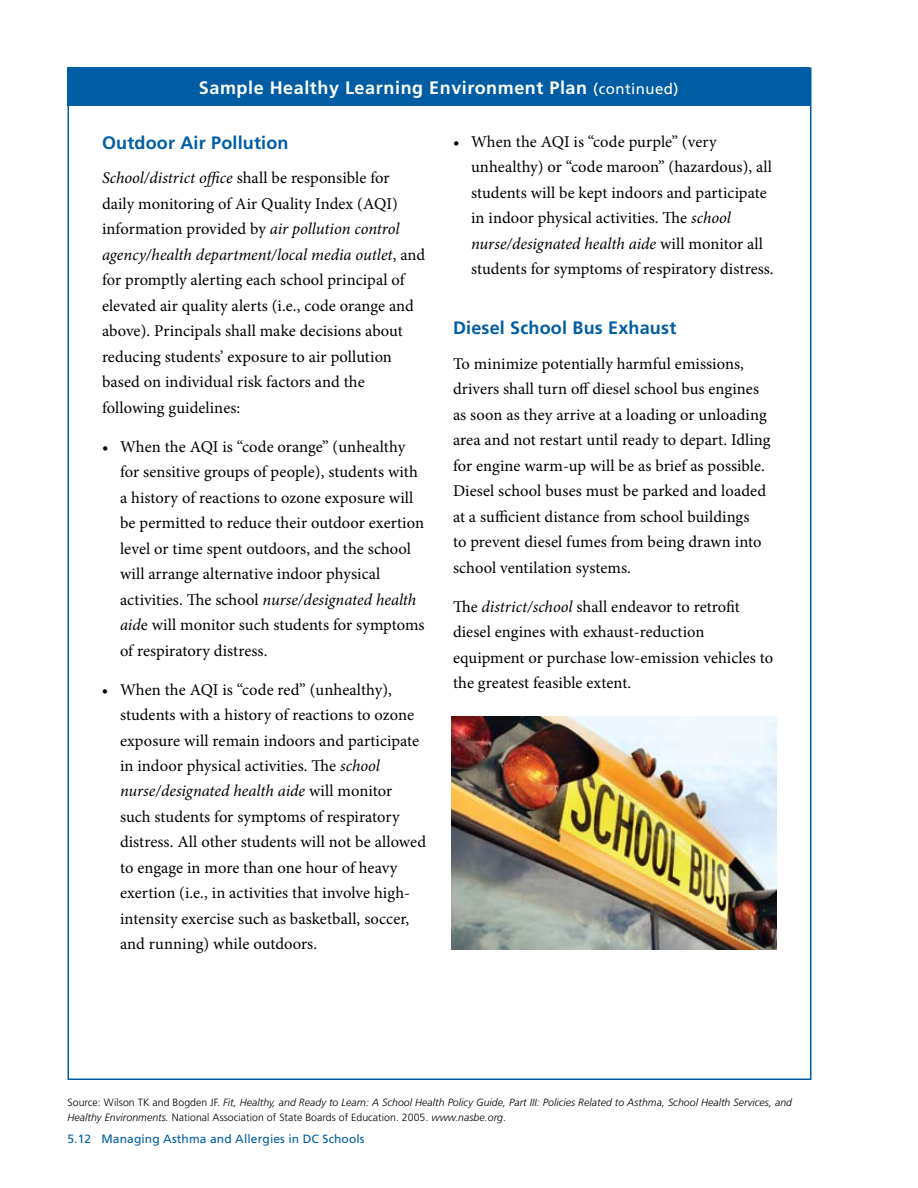
<style>
.page{position:relative;width:918px;height:1188px;background:#fff}
.page>*{position:absolute;margin:0;border:0;box-sizing:border-box;transform-origin:0 0}
.t1{font:700 18px "Frutiger";letter-spacing:.03em;color:#fff}
.t2{font:700 18px "Frutiger";letter-spacing:.01em;color:#005da3}
.t3{font:16.5px/25.5px "Minion Pro";letter-spacing:.005em;color:#000}
.t4{font:12px "Frutiger";letter-spacing:.01em;color:#005da3}
.t5{font:italic 300 10.5px/15px "Frutiger";letter-spacing:.005em;color:#000}
.s1{font-weight:400;font-size:15px}
.s2{font-style:italic}
.s3{font-style:normal}
</style>
<div class="page">
<div style="left:68px;top:68px;width:742px;height:38px;background:#005da3"></div>
<img style="left:451px;top:716px;width:326px;height:234px">
<p class="t1" style="left:199px;top:77px;width:481px">Sample Healthy Learning Environment Plan <span class="s1">(continued)</span></p>
<p class="t2" style="left:102px;top:132px;width:188px">Outdoor Air Pollution</p>
<p class="t3" style="left:102px;top:165px;width:325px"><span class="s2">School/district office</span> shall be responsible for daily monitoring of Air Quality Index (AQI) information provided by <span class="s2">air pollution control agency/health department/local media outlet</span>, and for promptly alerting each school principal of elevated air quality alerts (i.e., code orange and above). Principals shall make decisions about reducing students’ exposure to air pollution based on individual risk factors and the following guidelines:</p>
<p class="t3" style="left:120px;top:434px;width:306px;text-indent:-18px">• When the AQI is “code orange” (unhealthy for sensitive groups of people), students with a history of reactions to ozone exposure will be permitted to reduce their outdoor exertion level or time spent outdoors, and the school will arrange alternative indoor physical activities. The school <span class="s2">nurse/designated health aid</span>e will monitor such students for symptoms of respiratory distress.</p>
<p class="t3" style="left:120px;top:677px;width:308px;text-indent:-18px">• When the AQI is “code red” (unhealthy), students with a history of reactions to ozone exposure will remain indoors and participate in indoor physical activities. The <span class="s2">school nurse/designated health aide</span> will monitor such students for symptoms of respiratory distress. All other students will not be allowed to engage in more than one hour of heavy exertion (i.e., in activities that involve high&shy;intensity exercise such as basketball, soccer, and running) while outdoors.</p>
<p class="t3" style="left:471px;top:129px;width:304px;text-indent:-18px">• When the AQI is “code purple” (very unhealthy) or “code maroon” (hazardous), all students will be kept indoors and participate in indoor physical activities. The <span class="s2">school nurse/designated health aide</span> will monitor all students for symptoms of respiratory distress.</p>
<p class="t2" style="left:453px;top:318px;width:225px">Diesel School Bus Exhaust</p>
<p class="t3" style="left:453px;top:351px;width:319px">To minimize potentially harmful emissions, drivers shall turn off diesel school bus engines as soon as they arrive at a loading or unloading area and not restart until ready to depart. Idling for engine warm-up will be as brief as possible.<br>Diesel school buses must be parked and loaded at a sufficient distance from school buildings<br>to prevent diesel fumes from being drawn into school ventilation systems.</p>
<p class="t3" style="left:453px;top:594px;width:322px">The <span class="s2">district/school</span> shall endeavor to retrofit diesel engines with exhaust-reduction equipment or purchase low-emission vehicles to the greatest feasible extent.</p>
<p class="t5" style="left:68px;top:1094px;width:726px"><span class="s3">Source: Wilson TK and Bogden JF.</span> Fit, Healthy, and Ready to Learn: A School Health Policy Guide, Part III: Policies Related to Asthma, School Health Services, and<br>Healthy Environments. <span class="s3">National Association of State Boards of Education. 2005.</span> www.nasbe.org<span class="s3">.</span></p>
<p class="t4" style="left:68px;top:1132px;width:299px">5.12 Managing Asthma and Allergies in DC Schools</p>
</div>
